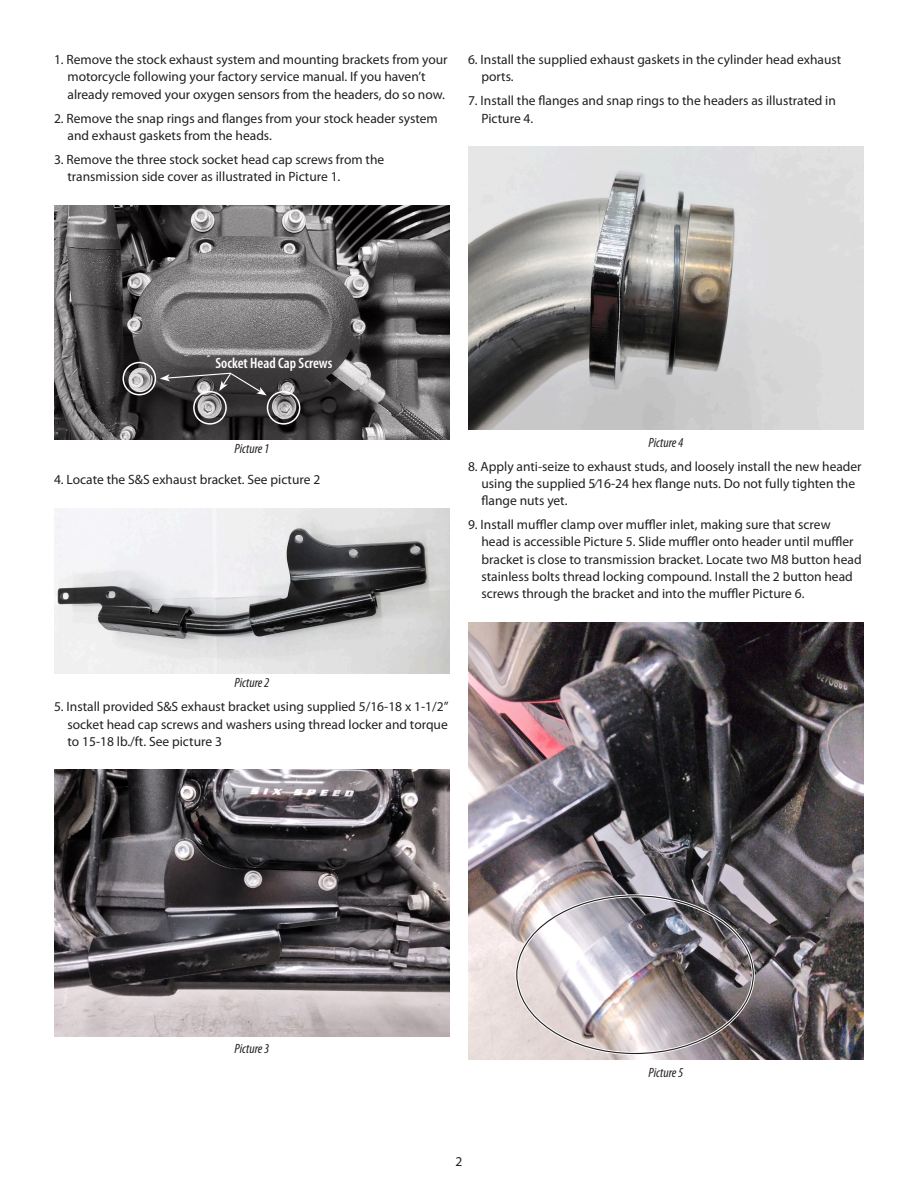
<style>
.page{position:relative;width:918px;height:1188px;background:#fff}
.page>*{position:absolute;margin:0;border:0;box-sizing:border-box;transform-origin:0 0}
.t1{font:600 condensed 15px "Myriad Pro";color:#fff}
.t2{font:13.5px/17.2px "Myriad Pro";color:#231f20}
.t3{font:italic condensed 13.5px "Myriad Pro";color:#231f20}
</style>
<div class="page">
<img style="left:54px;top:205px;width:395px;height:235px">
<img style="left:54px;top:508px;width:396px;height:165px">
<img style="left:54px;top:770px;width:396px;height:267px">
<div style="left:267px;top:391px;width:33px;height:34px;border:2px solid #fff;border-radius:50%"></div>
<div style="left:193px;top:391px;width:34px;height:34px;border:2px solid #fff;border-radius:50%"></div>
<div style="left:123px;top:362px;width:33px;height:33px;border:2px solid #fff;border-radius:50%"></div>
<svg style="left:160px;top:372px;width:107px;height:23px;background:#545253"></svg>
<img style="left:468px;top:147px;width:396px;height:283px">
<img style="left:468px;top:622px;width:396px;height:437px">
<p class="t2" style="left:68px;top:51px;width:382px;text-indent:-14px">1. Remove the stock exhaust system and mounting brackets from your motorcycle following your factory service manual. If you haven’t already removed your oxygen sensors from the headers, do so now.</p>
<p class="t2" style="left:68px;top:109px;width:372px;text-indent:-14px">2. Remove the snap rings and flanges from your stock header system and exhaust gaskets from the heads.</p>
<p class="t2" style="left:68px;top:151px;width:318px;text-indent:-14px">3. Remove the three stock socket head cap screws from the transmission side cover as illustrated in Picture 1.</p>
<p class="t2" style="left:482px;top:51px;width:361px;text-indent:-14px">6. Install the supplied exhaust gaskets in the cylinder head exhaust ports.</p>
<p class="t2" style="left:482px;top:92px;width:356px;text-indent:-14px">7. Install the flanges and snap rings to the headers as illustrated in<br>Picture 4.</p>
<p class="t1" style="left:215px;top:354px;width:119px">Socket Head Cap Screws</p>
<p class="t3" style="left:234px;top:441px;width:37px">Picture 1</p>
<p class="t2" style="left:54px;top:471px;width:268px">4. Locate the S&amp;S exhaust bracket. See picture 2</p>
<p class="t3" style="left:648px;top:434px;width:37px">Picture 4</p>
<p class="t2" style="left:482px;top:457px;width:382px;text-indent:-14px">8. Apply anti-seize to exhaust studs, and loosely install the new header using the supplied 5⁄16-24 hex flange nuts. Do not fully tighten the flange nuts yet.</p>
<p class="t2" style="left:482px;top:516px;width:382px;text-indent:-14px">9. Install muffler clamp over muffler inlet, making sure that screw head is accessible Picture 5. Slide muffler onto header until muffler bracket is close to transmission bracket. Locate two M8 button head stainless bolts thread locking compound. Install the 2 button head screws through the bracket and into the muffler Picture 6.</p>
<p class="t3" style="left:234px;top:675px;width:37px">Picture 2</p>
<p class="t2" style="left:68px;top:698px;width:382px;text-align:justify;text-indent:-14px">5. Install provided S&amp;S exhaust bracket using supplied 5/16-18 x 1-1/2” socket head cap screws and washers using thread locker and torque to 15-18 lb./ft. See picture 3</p>
<p class="t3" style="left:234px;top:1040px;width:37px">Picture 3</p>
<p class="t3" style="left:648px;top:1065px;width:37px">Picture 5</p>
<p class="t2" style="left:456px;top:1153px;width:8px">2</p>
</div>
